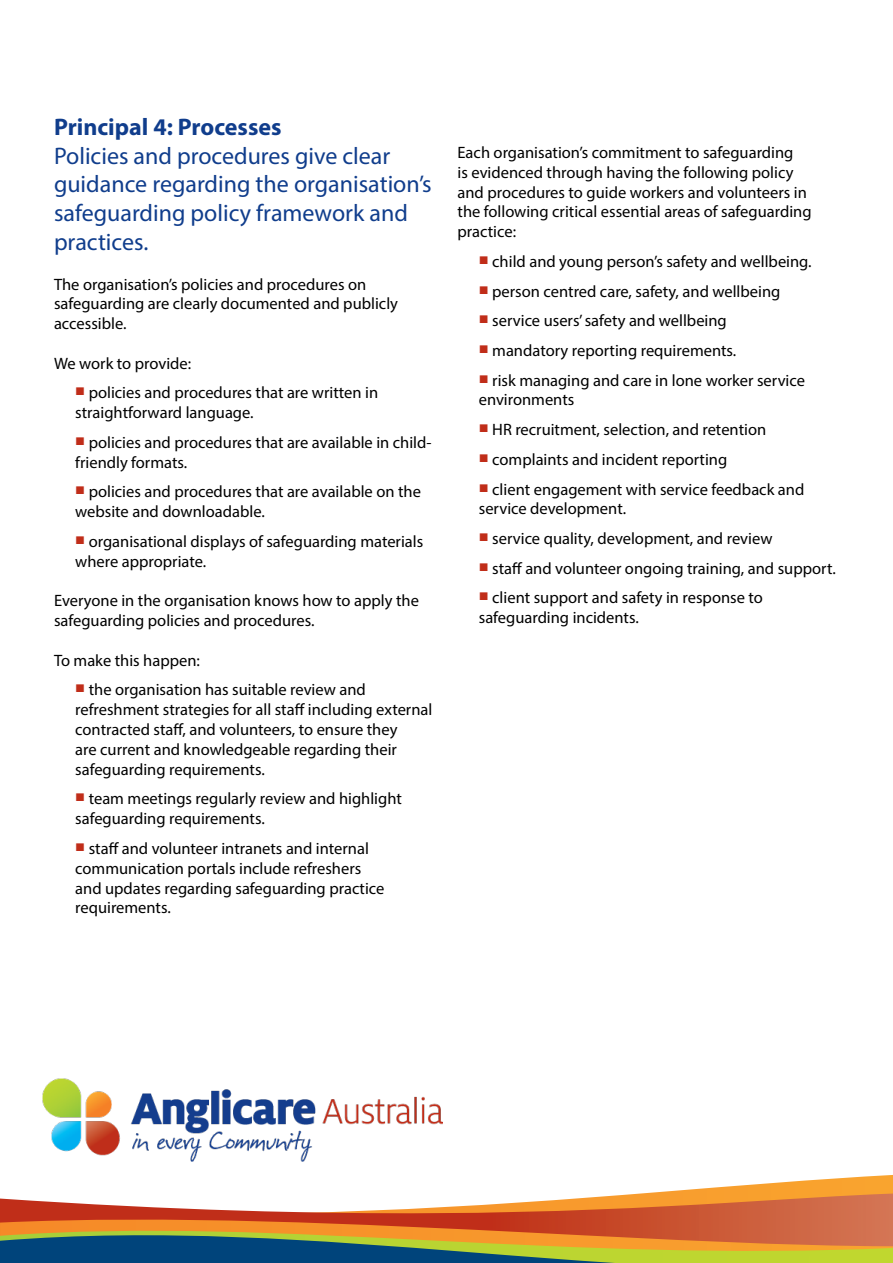
<style>
.page{position:relative;width:893px;height:1263px;background:#fff}
.page>*{position:absolute;margin:0;border:0;box-sizing:border-box;transform-origin:0 0}
.t1{font:24px/28.8px "Myriad Pro";color:#103d8c}
.t2{font:700 24px "Myriad Pro";color:#103d8c}
.t3{font:16.5px/19.8px "Myriad Pro";color:#000}
</style>
<div class="page">
<svg style="left:0;top:1255px;width:893px;height:8px;background:#477a5e"></svg>
<svg style="left:0;top:1175px;width:893px;height:80px"></svg>
<svg style="left:0;top:1193px;width:893px;height:53px"></svg>
<img style="left:43px;top:1078px;width:399px;height:84px">
<p class="t2" style="left:54px;top:111px;width:229px">Principal 4: Processes</p>
<p class="t1" style="left:54px;top:141px;width:379px">Policies and procedures give clear guidance regarding the organisation’s safeguarding policy framework and practices.</p>
<p class="t3" style="left:54px;top:274px;width:345px">The organisation’s policies and procedures on safeguarding are clearly documented and publicly accessible.</p>
<p class="t3" style="left:54px;top:353px;width:139px">We work to provide:</p>
<p class="t3" style="left:75px;top:383px;width:304px"><sup>■</sup> policies and procedures that are written in straightforward language.</p>
<p class="t3" style="left:75px;top:432px;width:358px"><sup>■</sup> policies and procedures that are available in child&shy;friendly formats.</p>
<p class="t3" style="left:75px;top:482px;width:347px"><sup>■</sup> policies and procedures that are available on the website and downloadable.</p>
<p class="t3" style="left:75px;top:531px;width:350px"><sup>■</sup> organisational displays of safeguarding materials where appropriate.</p>
<p class="t3" style="left:54px;top:591px;width:366px">Everyone in the organisation knows how to apply the safeguarding policies and procedures.</p>
<p class="t3" style="left:54px;top:650px;width:148px">To make this happen:</p>
<p class="t3" style="left:75px;top:680px;width:359px"><sup>■</sup> the organisation has suitable review and refreshment strategies for all staff including external contracted staff, and volunteers, to ensure they<br>are current and knowledgeable regarding their safeguarding requirements.</p>
<p class="t3" style="left:75px;top:789px;width:328px"><sup>■</sup> team meetings regularly review and highlight safeguarding requirements.</p>
<p class="t3" style="left:75px;top:838px;width:311px"><sup>■</sup> staff and volunteer intranets and internal communication portals include refreshers and updates regarding safeguarding practice requirements.</p>
<p class="t3" style="left:458px;top:142px;width:356px">Each organisation’s commitment to safeguarding<br>is evidenced through having the following policy and procedures to guide workers and volunteers in the following critical essential areas of safeguarding practice:</p>
<p class="t3" style="left:479px;top:251px;width:334px"><sup>■</sup> child and young person’s safety and wellbeing.</p>
<p class="t3" style="left:479px;top:281px;width:303px"><sup>■</sup> person centred care, safety, and wellbeing</p>
<p class="t3" style="left:479px;top:310px;width:250px"><sup>■</sup> service users’ safety and wellbeing</p>
<p class="t3" style="left:479px;top:340px;width:259px"><sup>■</sup> mandatory reporting requirements.</p>
<p class="t3" style="left:479px;top:370px;width:328px"><sup>■</sup> risk managing and care in lone worker service</p>
<p class="t3" style="left:479px;top:390px;width:97px">environments</p>
<p class="t3" style="left:479px;top:419px;width:289px"><sup>■</sup> HR recruitment, selection, and retention</p>
<p class="t3" style="left:479px;top:449px;width:250px"><sup>■</sup> complaints and incident reporting</p>
<p class="t3" style="left:479px;top:479px;width:327px"><sup>■</sup> client engagement with service feedback and service development.</p>
<p class="t3" style="left:479px;top:528px;width:295px"><sup>■</sup> service quality, development, and review</p>
<p class="t3" style="left:479px;top:558px;width:359px"><sup>■</sup> staff and volunteer ongoing training, and support.</p>
<p class="t3" style="left:479px;top:588px;width:286px"><sup>■</sup> client support and safety in response to safeguarding incidents.</p>
</div>
